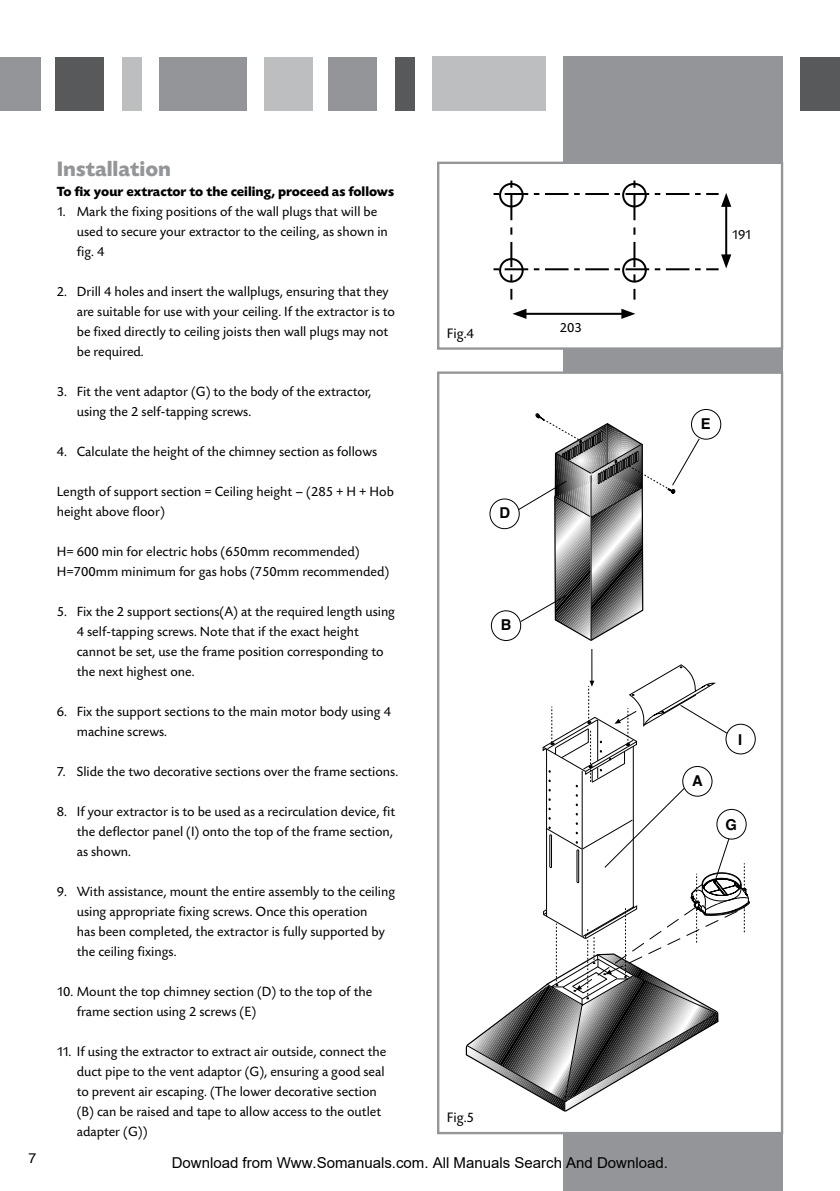
<style>
.page{position:relative;width:840px;height:1191px;background:#fff}
.page>*{position:absolute;margin:0;border:0;box-sizing:border-box;transform-origin:0 0}
.t1{font:700 22px "Today SB";color:#939598}
.t2{font:15px "Arial";color:#000}
.t3{font:700 15px "Helvetica";color:#000}
.t4{font:14.4px "Today SB";color:#000}
.t5{font:14px/20px "Today SB";color:#000}
.t6{font:700 14px "Today SB";color:#000}
.t7{font:14px "Helvetica";color:#000}
</style>
<div class="page">
<div style="left:800px;top:57px;width:39px;height:53px;background:#58595b"></div>
<div style="left:563px;top:57px;width:219px;height:1134px;background:#939598"></div>
<div style="left:394px;top:57px;width:20px;height:53px;background:#58595b"></div>
<div style="left:328px;top:57px;width:48px;height:53px;background:#939598"></div>
<div style="left:264px;top:57px;width:48px;height:53px;background:#bcbec0"></div>
<div style="left:159px;top:57px;width:88px;height:53px;background:#939598"></div>
<div style="left:122px;top:57px;width:19px;height:53px;background:#bcbec0"></div>
<div style="left:56px;top:57px;width:48px;height:53px;background:#58595b"></div>
<div style="left:0;top:57px;width:40px;height:53px;background:#939598"></div>
<div style="left:432px;top:57px;width:113px;height:54px;background:#bcbec0"></div>
<div style="left:437px;top:371px;width:345px;height:763px;background:#fff;border:2px solid #939598"></div>
<div style="left:725px;top:724px;width:30px;height:30px;border:1px solid #000;border-radius:50%"></div>
<div style="left:690px;top:409px;width:30px;height:30px;border:1px solid #000;border-radius:50%"></div>
<svg style="left:466px;top:412px;width:283px;height:698px"></svg>
<div style="left:437px;top:162px;width:345px;height:188px;background:#fff;border:2px solid #939598"></div>
<hr style="left:523px;top:313px;width:101px;height:2px;background:#000">
<svg style="left:512px;top:309px;width:14px;height:10px"></svg>
<svg style="left:621px;top:309px;width:14px;height:10px"></svg>
<svg style="left:493px;top:180px;width:238px;height:120px"></svg>
<p class="t7" style="left:28px;top:1145px;width:9px">7</p>
<h1 class="t1" style="left:57px;top:157px;width:116px">Installation</h1>
<p class="t6" style="left:57px;top:183px;width:338px">To fix your extractor to the ceiling, proceed as follows</p>
<p class="t5" style="left:77px;top:202px;width:312px;text-indent:-20px">1. Mark the fixing positions of the wall plugs that will be used to secure your extractor to the ceiling, as shown in fig. 4</p>
<p class="t5" style="left:77px;top:282px;width:319px;text-indent:-20px">2. Drill 4 holes and insert the wallplugs, ensuring that they are suitable for use with your ceiling. If the extractor is to be fixed directly to ceiling joists then wall plugs may not be required.</p>
<p class="t5" style="left:77px;top:382px;width:296px;text-indent:-20px">3. Fit the vent adaptor (G) to the body of the extractor, using the 2 self-tapping screws.</p>
<p class="t5" style="left:57px;top:442px;width:322px">4. Calculate the height of the chimney section as follows</p>
<p class="t5" style="left:57px;top:482px;width:338px">Length of support section = Ceiling height – (285 + H + Hob height above floor)</p>
<p class="t5" style="left:57px;top:542px;width:334px">H= 600 min for electric hobs (650mm recommended)<br>H=700mm minimum for gas hobs (750mm recommended)</p>
<p class="t5" style="left:77px;top:602px;width:319px;text-indent:-20px">5. Fix the 2 support sections(A) at the required length using 4 self-tapping screws. Note that if the exact height cannot be set, use the frame position corresponding to the next highest one.</p>
<p class="t5" style="left:77px;top:702px;width:315px;text-indent:-20px">6. Fix the support sections to the main motor body using 4 machine screws.</p>
<p class="t5" style="left:57px;top:762px;width:343px">7. Slide the two decorative sections over the frame sections.</p>
<p class="t5" style="left:77px;top:802px;width:320px;text-indent:-20px">8. If your extractor is to be used as a recirculation device, fit the deflector panel (I) onto the top of the frame section, as shown.</p>
<p class="t5" style="left:77px;top:882px;width:320px;text-indent:-20px">9. With assistance, mount the entire assembly to the ceiling using appropriate fixing screws. Once this operation<br>has been completed, the extractor is fully supported by the ceiling fixings.</p>
<p class="t5" style="left:77px;top:982px;width:297px;text-indent:-20px">10. Mount the top chimney section (D) to the top of the frame section using 2 screws (E)</p>
<p class="t5" style="left:77px;top:1042px;width:311px;text-indent:-20px">11. If using the extractor to extract air outside, connect the duct pipe to the vent adaptor (G), ensuring a good seal to prevent air escaping. (The lower decorative section (B) can be raised and tape to allow access to the outlet adapter (G))</p>
<p class="t4" style="left:446px;top:325px;width:29px">Fig.4</p>
<p class="t5" style="left:559px;top:318px;width:24px">203</p>
<p class="t3" style="left:499px;top:499px;width:12px">D</p>
<p class="t3" style="left:500px;top:611px;width:12px">B</p>
<p class="t4" style="left:446px;top:1109px;width:29px">Fig.5</p>
<p class="t2" style="left:172px;top:1154px;width:497px">Download from Www.Somanuals.com. All Manuals Search And Download.</p>
<p class="t5" style="left:731px;top:225px;width:22px">191</p>
<p class="t3" style="left:700px;top:410px;width:11px">E</p>
<p class="t3" style="left:691px;top:767px;width:12px">A</p>
<p class="t3" style="left:737px;top:725px;width:6px">I</p>
<p class="t3" style="left:725px;top:811px;width:13px">G</p>
</div>
